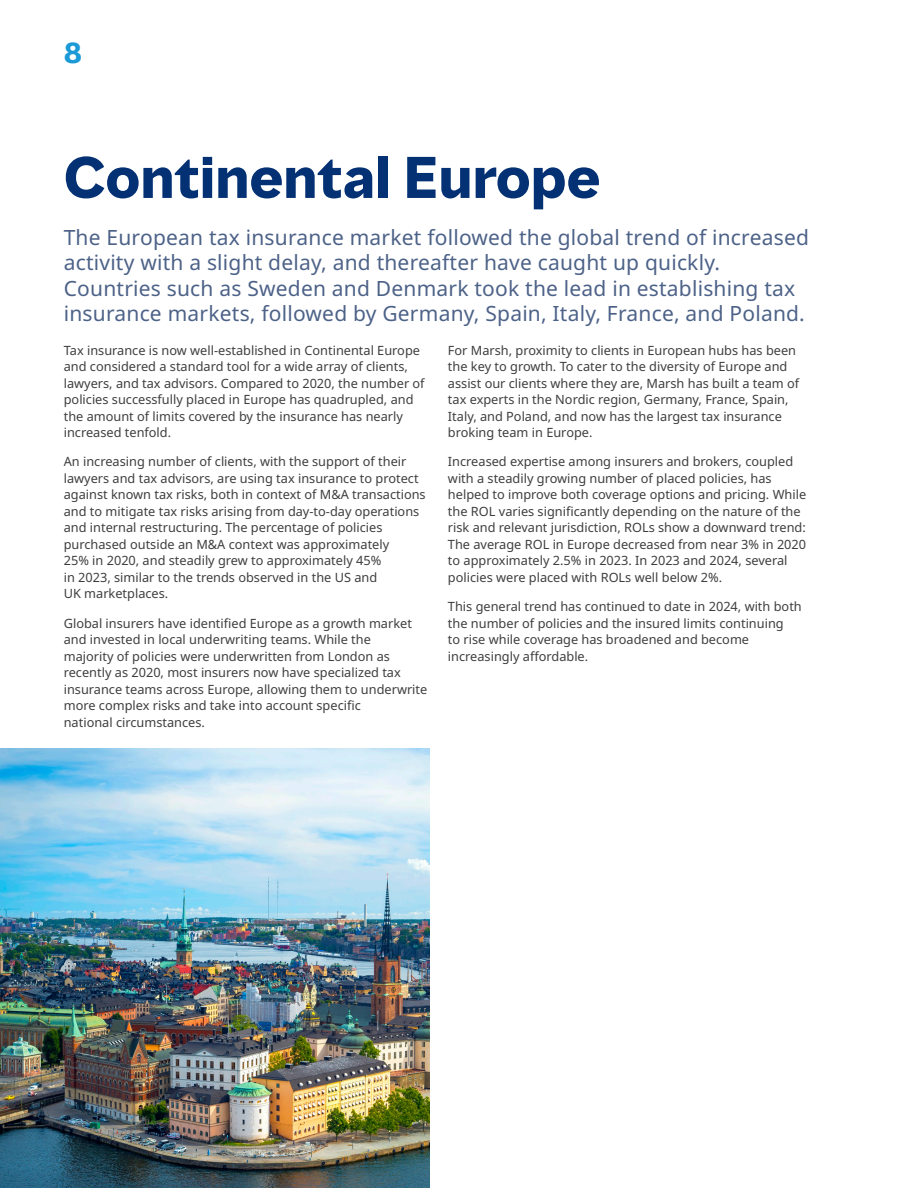
<style>
.page{position:relative;width:918px;height:1188px;background:#fff}
.page>*{position:absolute;margin:0;border:0;box-sizing:border-box;transform-origin:0 0}
.Page_Heading__36_39{font:700 54px "MMC Display";letter-spacing:.01em;color:#043174}
.t1{font:700 27px "MMC Display";color:#1b9ad7}
.Body_Intro__14_17{font:21px/25.5px "Noto Sans";letter-spacing:.01em;color:#4d6288}
.Body__8_5_11{font:12.75px/16.5px "Noto Sans";color:#3e3e3f}
</style>
<div class="page">
<img style="left:0;top:749px;width:430px;height:439px">
<h2 class="t1" style="left:64px;top:35px;width:20px">8</h2>
<h1 class="Page_Heading__36_39" style="left:64px;top:142px;width:538px">Continental Europe</h1>
<h3 class="Body_Intro__14_17" style="left:64px;top:225px;width:747px">The European tax insurance market followed the global trend of increased activity with a slight delay, and thereafter have caught up quickly.<br>Countries such as Sweden and Denmark took the lead in establishing tax insurance markets, followed by Germany, Spain, Italy, France, and Poland.</h3>
<p class="Body__8_5_11" style="left:64px;top:342px;width:362px">Tax insurance is now well-established in Continental Europe and considered a standard tool for a wide array of clients, lawyers, and tax advisors. Compared to 2020, the number of policies successfully placed in Europe has quadrupled, and the amount of limits covered by the insurance has nearly increased tenfold.</p>
<p class="Body__8_5_11" style="left:64px;top:454px;width:363px">An increasing number of clients, with the support of their lawyers and tax advisors, are using tax insurance to protect against known tax risks, both in context of M&amp;A transactions and to mitigate tax risks arising from day-to-day operations and internal restructuring. The percentage of policies purchased outside an M&amp;A context was approximately<br>25% in 2020, and steadily grew to approximately 45%<br>in 2023, similar to the trends observed in the US and<br>UK marketplaces.</p>
<p class="Body__8_5_11" style="left:64px;top:615px;width:365px">Global insurers have identified Europe as a growth market and invested in local underwriting teams. While the<br>majority of policies were underwritten from London as recently as 2020, most insurers now have specialized tax insurance teams across Europe, allowing them to underwrite more complex risks and take into account specific<br>national circumstances.</p>
<p class="Body__8_5_11" style="left:448px;top:342px;width:353px">For Marsh, proximity to clients in European hubs has been the key to growth. To cater to the diversity of Europe and assist our clients where they are, Marsh has built a team of tax experts in the Nordic region, Germany, France, Spain, Italy, and Poland, and now has the largest tax insurance broking team in Europe.</p>
<p class="Body__8_5_11" style="left:448px;top:454px;width:360px">Increased expertise among insurers and brokers, coupled with a steadily growing number of placed policies, has helped to improve both coverage options and pricing. While the ROL varies significantly depending on the nature of the risk and relevant jurisdiction, ROLs show a downward trend:<br>The average ROL in Europe decreased from near 3% in 2020 to approximately 2.5% in 2023. In 2023 and 2024, several policies were placed with ROLs well below 2%.</p>
<p class="Body__8_5_11" style="left:448px;top:599px;width:355px">This general trend has continued to date in 2024, with both the number of policies and the insured limits continuing<br>to rise while coverage has broadened and become increasingly affordable.</p>
</div>
